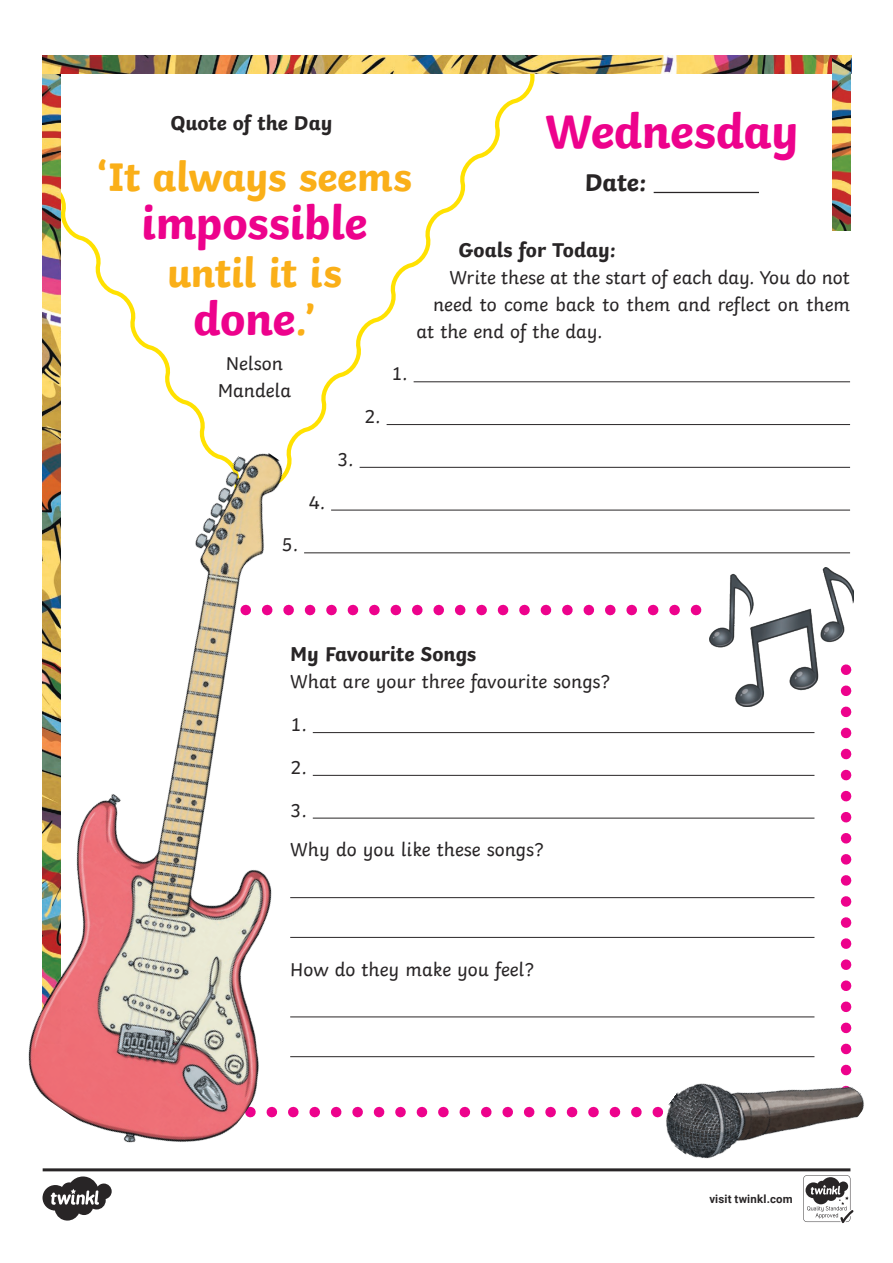
<style>
.page{position:relative;width:893px;height:1263px;background:#fff}
.page>*{position:absolute;margin:0;border:0;box-sizing:border-box;transform-origin:0 0}
.Heading_1{font:700 49.5px "Twinkl";letter-spacing:-.01em;color:#ed028c}
.Heading_1-2{font:700 48px "Twinkl";letter-spacing:-.01em;color:#ed028c}
.Heading_1-3{font:700 42px "Twinkl";letter-spacing:-.01em;color:#faaf18}
.Heading_2{font:700 25.5px "Twinkl";color:#282526}
.Heading_3{font:700 21px "Twinkl";color:#282526}
.KS2_Body_Copy{font:19.5px/27px "Twinkl";color:#282526;text-align:center}
.t1{font:700 11.4px "Roboto";letter-spacing:.02em;color:#282526}
.s1{font-size:42px;color:#faaf18}
</style>
<div class="page">
<svg style="left:566px;top:1107px;width:76px;height:10px"></svg>
<svg style="left:562px;top:605px;width:140px;height:10px"></svg>
<svg style="left:841px;top:707px;width:10px;height:299px"></svg>
<svg style="left:61px;top:73px;width:473px;height:367px"></svg>
<img style="left:43px;top:73px;width:18px;height:367px">
<img style="left:43px;top:55px;width:808px;height:18px">
<hr style="left:414px;top:381px;width:436px;height:1px;background:#282526">
<hr style="left:387px;top:424px;width:463px;height:1px;background:#282526">
<hr style="left:360px;top:467px;width:490px;height:1px;background:#282526">
<hr style="left:331px;top:510px;width:519px;height:1px;background:#282526">
<hr style="left:304px;top:552px;width:546px;height:1px;background:#282526">
<hr style="left:313px;top:732px;width:501px;height:1px;background:#282526">
<hr style="left:313px;top:775px;width:501px;height:1px;background:#282526">
<hr style="left:313px;top:818px;width:501px;height:1px;background:#282526">
<hr style="left:290px;top:897px;width:524px;height:1px;background:#282526">
<hr style="left:290px;top:937px;width:524px;height:1px;background:#282526">
<hr style="left:290px;top:1016px;width:524px;height:1px;background:#282526">
<hr style="left:290px;top:1056px;width:524px;height:1px;background:#282526">
<img style="left:710px;top:567px;width:143px;height:140px">
<img style="left:28px;top:440px;width:532px;height:756px">
<img style="left:651px;top:1006px;width:213px;height:206px">
<hr style="left:654px;top:192px;width:105px;height:1px;background:#282526">
<img style="left:832px;top:55px;width:18px;height:175px">
<svg style="left:43px;top:1168px;width:810px;height:55px"></svg>
<p class="Heading_1" style="left:545px;top:90px;width:255px">Wednesday</p>
<p class="Heading_2" style="left:585px;top:161px;width:63px">Date:</p>
<p class="Heading_3" style="left:170px;top:106px;width:163px">Quote of the Day</p>
<p class="Heading_1-3" style="left:97px;top:142px;width:316px">‘It always seems</p>
<p class="Heading_1-2" style="left:141px;top:183px;width:228px">impossible</p>
<p class="Heading_1-3" style="left:167px;top:238px;width:176px">until it is</p>
<p class="Heading_1-2" style="left:193px;top:279px;width:124px">done<span class="s1">.’</span></p>
<p class="Heading_3" style="left:459px;top:232px;width:159px">Goals for Today:</p>
<p class="KS2_Body_Copy" style="left:450px;top:262px;width:402px">Write these at the start of each day. You do not</p>
<p class="KS2_Body_Copy" style="left:433px;top:289px;width:419px">need to come back to them and reflect on them</p>
<p class="KS2_Body_Copy" style="left:417px;top:316px;width:187px">at the end of the day.</p>
<p class="KS2_Body_Copy" style="left:218px;top:349px;width:75px">Nelson<br>Mandela</p>
<p class="KS2_Body_Copy" style="left:282px;top:530px;width:18px">5.</p>
<p class="KS2_Body_Copy" style="left:309px;top:487px;width:18px">4.</p>
<p class="KS2_Body_Copy" style="left:337px;top:444px;width:18px">3.</p>
<p class="KS2_Body_Copy" style="left:364px;top:401px;width:18px">2.</p>
<p class="KS2_Body_Copy" style="left:391px;top:359px;width:18px">1.</p>
<p class="Heading_3" style="left:290px;top:637px;width:188px">My Favourite Songs</p>
<p class="KS2_Body_Copy" style="left:290px;top:666px;width:321px">What are your three favourite songs?</p>
<p class="KS2_Body_Copy" style="left:290px;top:709px;width:18px">1.</p>
<p class="KS2_Body_Copy" style="left:290px;top:752px;width:18px">2.</p>
<p class="KS2_Body_Copy" style="left:290px;top:795px;width:18px">3.</p>
<p class="KS2_Body_Copy" style="left:290px;top:835px;width:255px">Why do you like these songs?</p>
<p class="KS2_Body_Copy" style="left:290px;top:954px;width:245px">How do they make you feel?</p>
<p class="t1" style="left:709px;top:1191px;width:85px">visit twinkl.com</p>
</div>
